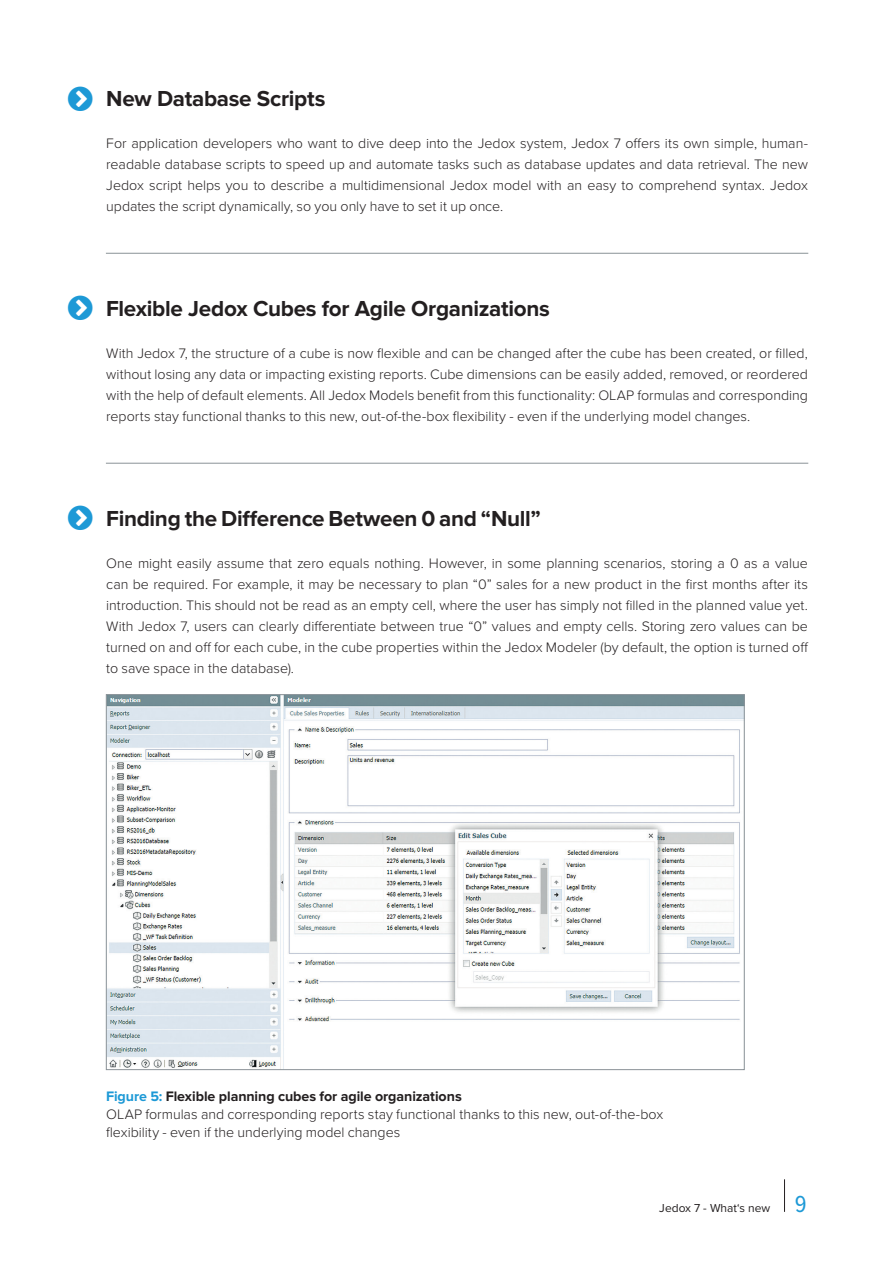
<style>
.page{position:relative;width:893px;height:1263px;background:#fff}
.page>*{position:absolute;margin:0;border:0;box-sizing:border-box;transform-origin:0 0}
.t1{font:700 22.5px "Proxima Nova";letter-spacing:-.015em;color:#231f20}
.t2{font:300 14.25px/21px "Proxima Nova";letter-spacing:-.005em;color:#231f20;text-align:justify}
.t3{font:12px "Proxima Nova";color:#231f20}
.s1{font-weight:700;color:#1d99d6}
.s2{font-weight:700}
.s3{font-family:"Proxima Nova Cond";font-size:24px;color:#1d99d6}
</style>
<div class="page">
<hr style="left:784px;top:1179px;width:1px;height:33px;background:#231f20">
<hr style="left:106px;top:253px;width:702px;height:1px;background:#8a9297">
<hr style="left:106px;top:463px;width:702px;height:1px;background:#8a9297">
<img style="left:108px;top:696px;width:634px;height:372px">
<h1 class="t1" style="left:106px;top:86px;width:221px">New Database Scripts</h1>
<p class="t2" style="left:106px;top:133px;width:703px">For application developers who want to dive deep into the Jedox system, Jedox 7 offers its own simple, human&shy;readable database scripts to speed up and automate tasks such as database updates and data retrieval. The new Jedox script helps you to describe a multidimensional Jedox model with an easy to comprehend syntax. Jedox updates the script dynamically, so you only have to set it up once.</p>
<h1 class="t1" style="left:106px;top:296px;width:445px">Flexible Jedox Cubes for Agile Organizations</h1>
<p class="t2" style="left:106px;top:343px;width:703px">With Jedox 7, the structure of a cube is now flexible and can be changed after the cube has been created, or filled, without losing any data or impacting existing reports. Cube dimensions can be easily added, removed, or reordered with the help of default elements. All Jedox Models benefit from this functionality: OLAP formulas and corresponding reports stay functional thanks to this new, out-of-the-box flexibility - even if the underlying model changes.</p>
<h1 class="t1" style="left:106px;top:506px;width:436px">Finding the Difference Between 0 and “Null”</h1>
<p class="t2" style="left:106px;top:553px;width:703px">One might easily assume that zero equals nothing. However, in some planning scenarios, storing a 0 as a value can be required. For example, it may be necessary to plan “0” sales for a new product in the first months after its introduction. This should not be read as an empty cell, where the user has simply not filled in the planned value yet.<br>With Jedox 7, users can clearly differentiate between true “0” values and empty cells. Storing zero values can be turned on and off for each cube, in the cube properties within the Jedox Modeler (by default, the option is turned off to save space in the database).</p>
<p class="t2" style="left:106px;top:1088px;width:559px;line-height:18px;text-align:left"><span class="s1">Figure 5:</span> <span class="s2">Flexible planning cubes for agile organizations<br></span>OLAP formulas and corresponding reports stay functional thanks to this new, out-of-the-box flexibility - even if the underlying model changes</p>
<p class="t3" style="left:659px;top:1201px;width:149px">Jedox 7 - What‘s new <span class="s3">9</span></p>
</div>
